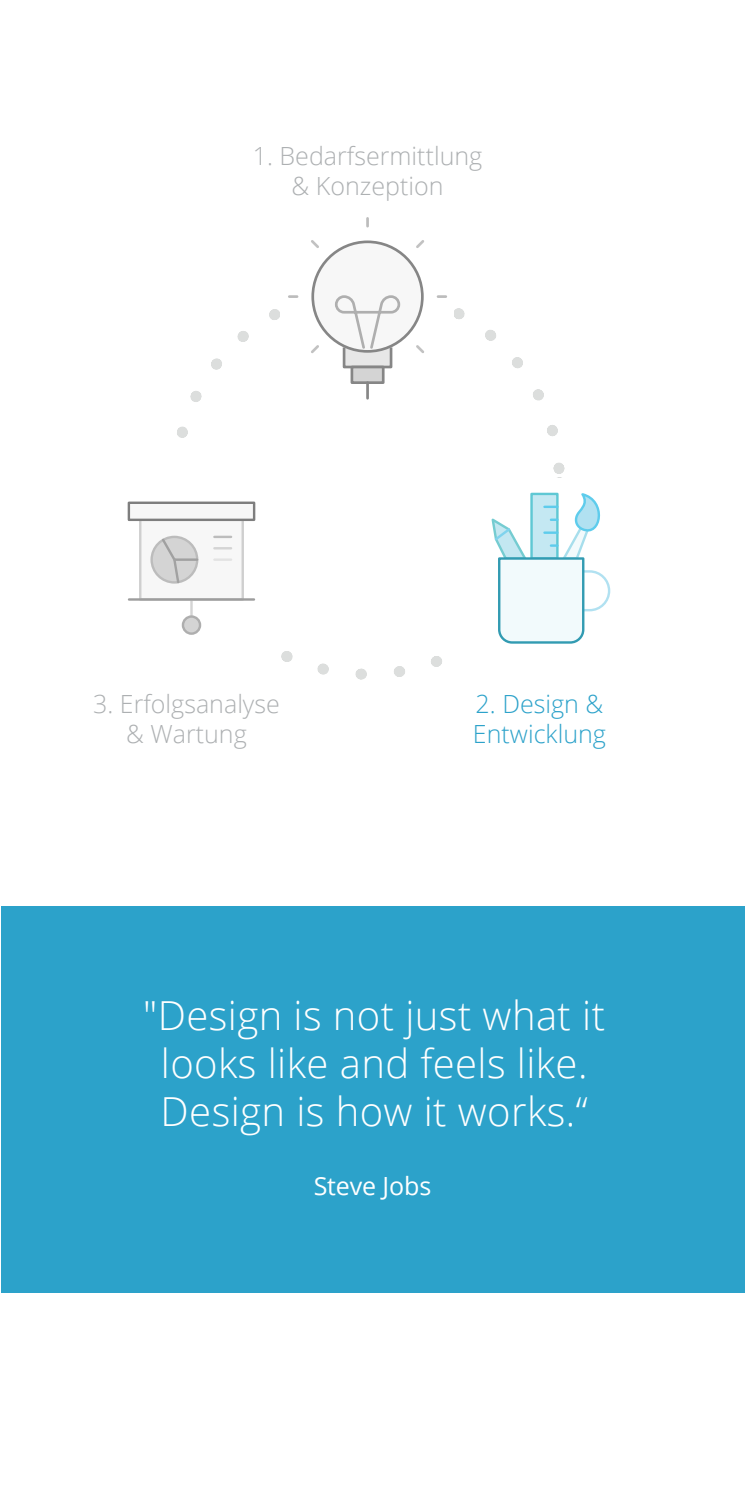
<style>
.page{position:relative;width:745px;height:1489px;background:#fff}
.page>*{position:absolute;margin:0;border:0;box-sizing:border-box;transform-origin:0 0}
.t1{font:300 40px/48px "Open Sans";letter-spacing:.01em;color:#fff;text-align:center}
.t2{font:300 25px/30px "Open Sans";color:#adb0b2;text-align:center}
.t3{font:300 25px/30px "Open Sans";color:#2ca2ca}
.t4{font:25px "Open Sans";letter-spacing:-.005em;color:#fff}
</style>
<div class="page">
<div style="left:2px;top:906px;width:742px;height:386px;background:#2ca2ca"></div>
<svg style="left:342px;top:346px;width:50px;height:22px"></svg>
<svg style="left:350px;top:365px;width:34px;height:19px"></svg>
<div style="left:312px;top:242px;width:110px;height:109px;background:#f2fafc;border-radius:50%"></div>
<div style="left:311px;top:240px;width:112px;height:113px;border:3px solid #3ba4ba;border-radius:50%"></div>
<svg style="left:366px;top:382px;width:2px;height:16px"></svg>
<svg style="left:366px;top:218px;width:2px;height:8px"></svg>
<svg style="left:416px;top:240px;width:8px;height:8px"></svg>
<svg style="left:437px;top:295px;width:8px;height:3px"></svg>
<svg style="left:416px;top:345px;width:8px;height:8px"></svg>
<svg style="left:311px;top:240px;width:8px;height:8px"></svg>
<svg style="left:289px;top:295px;width:8px;height:3px"></svg>
<svg style="left:311px;top:345px;width:8px;height:8px"></svg>
<svg style="left:333px;top:295px;width:68px;height:55px"></svg>
<svg style="left:491px;top:492px;width:120px;height:152px"></svg>
<div style="left:139px;top:518px;width:105px;height:82px;background:#f2fafc;border:2px solid #a7deec"></div>
<svg style="left:190px;top:600px;width:2px;height:15px"></svg>
<svg style="left:183px;top:616px;width:17px;height:17px"></svg>
<div style="left:182px;top:615px;width:19px;height:19px;border:2px solid #5eccec;border-radius:50%"></div>
<svg style="left:151px;top:537px;width:46px;height:45px"></svg>
<div style="left:150px;top:535px;width:48px;height:48px;border:2px solid #80d3ed;border-radius:50%"></div>
<svg style="left:160px;top:536px;width:39px;height:48px"></svg>
<hr style="left:214px;top:535px;width:17px;height:3px;background:#80d3ed">
<svg style="left:214px;top:547px;width:17px;height:2px"></svg>
<hr style="left:214px;top:558px;width:17px;height:3px;background:#ceecf5">
<svg style="left:128px;top:501px;width:127px;height:20px"></svg>
<hr style="left:129px;top:598px;width:125px;height:2px;background:#39c3e4">
<p class="t2" style="left:253px;top:140px;width:231px">1. Bedarfsermittlung &amp; Konzeption</p>
<p class="t2" style="left:93px;top:688px;width:188px">3. Erfolgsanalyse &amp; Wartung</p>
<p class="t3" style="left:472px;top:688px;width:134px">2. Design &amp;<br>Entwicklung</p>
<p class="t1" style="left:143px;top:990px;width:463px">"Design is not just what it looks like and feels like.<br>Design is how it works.“</p>
<p class="t4" style="left:313px;top:1169px;width:119px">Steve Jobs</p>
</div>
